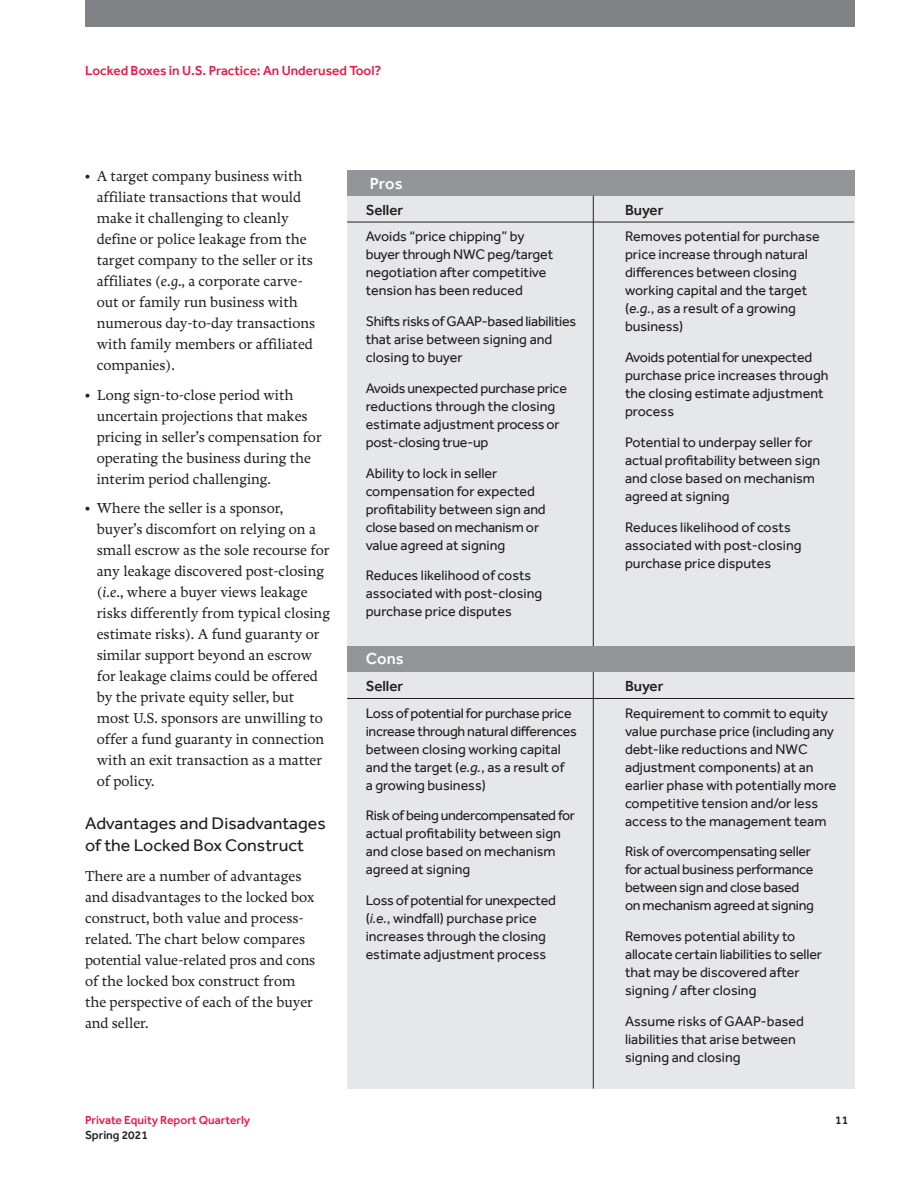
<style>
.page{position:relative;width:918px;height:1188px;background:#fff}
.page>*{position:absolute;margin:0;border:0;box-sizing:border-box;transform-origin:0 0}
._2021_Subheads{font:17.25px/21.8px "Effra";color:#231f20;scale:1.04 1}
._2021_Text_no_indent{font:500 16.5px "Effra";letter-spacing:.01em;color:#fff}
._2021_Text_no_indent-2{font:15px/21px "Freya";color:#231f20}
._2021_Text_no_indent-3{font:500 15px "Effra";color:#231f20}
.AB_2021_Table_Text{font:14.25px/18px "Effra";color:#231f20}
.AB_2021_Table_Text-2{font:14.25px/18px "Effra";letter-spacing:-.02em;color:#231f20}
._2019_Article_Head_c{font:500 13.5px "Effra";color:#ed1845}
.t1{font:500 12px "Effra";color:#ed1845}
.t2{font:500 12px "Effra";color:#231f20}
.s1{font-style:italic}
</style>
<div class="page">
<div style="left:85px;top:0;width:769px;height:27px;background:#808285"></div>
<div style="left:347px;top:187px;width:507px;height:902px;background:#e6e7e9"></div>
<div style="left:347px;top:170px;width:507px;height:26px;background:#939598"></div>
<hr style="left:593px;top:196px;width:1px;height:462px;background:#231f20">
<hr style="left:593px;top:672px;width:1px;height:417px;background:#231f20">
<hr style="left:347px;top:222px;width:507px;height:1px;background:#231f20">
<hr style="left:347px;top:698px;width:507px;height:1px;background:#231f20">
<div style="left:347px;top:646px;width:507px;height:26px;background:#939598"></div>
<p class="_2019_Article_Head_c" style="left:85px;top:62px;width:298px">Locked Boxes in U.S. Practice: An Underused Tool?</p>
<p class="_2021_Text_no_indent-2" style="left:97px;top:166px;width:220px;text-indent:-12px">• A target company business with affiliate transactions that would make it challenging to cleanly define or police leakage from the target company to the seller or its affiliates (<span class="s1">e.g.</span>, a corporate carve&shy;out or family run business with numerous day-to-day transactions with family members or affiliated companies).</p>
<p class="_2021_Text_no_indent-2" style="left:97px;top:385px;width:227px;text-indent:-12px">• Long sign-to-close period with uncertain projections that makes pricing in seller’s compensation for operating the business during the interim period challenging.</p>
<p class="_2021_Text_no_indent-2" style="left:97px;top:498px;width:235px;text-indent:-12px">• Where the seller is a sponsor, buyer’s discomfort on relying on a small escrow as the sole recourse for any leakage discovered post-closing (<span class="s1">i.e.</span>, where a buyer views leakage risks differently from typical closing estimate risks). A fund guaranty or similar support beyond an escrow for leakage claims could be offered by the private equity seller, but most U.S. sponsors are unwilling to offer a fund guaranty in connection with an exit transaction as a matter of policy.</p>
<p class="_2021_Subheads" style="left:85px;top:813px;width:233px">Advantages and Disadvantages of the Locked Box Construct</p>
<p class="_2021_Text_no_indent-2" style="left:85px;top:866px;width:232px">There are a number of advantages and disadvantages to the locked box construct, both value and process&shy;related. The chart below compares potential value-related pros and cons of the locked box construct from the perspective of each of the buyer and seller.</p>
<p class="_2021_Text_no_indent" style="left:370px;top:174px;width:34px">Pros</p>
<p class="_2021_Text_no_indent-3" style="left:366px;top:201px;width:39px">Seller</p>
<p class="AB_2021_Table_Text" style="left:366px;top:227px;width:189px">Avoids “price chipping” by buyer through NWC peg/target negotiation after competitive tension has been reduced</p>
<p class="AB_2021_Table_Text" style="left:366px;top:312px;width:212px">Shifts risks of GAAP-based liabilities that arise between signing and closing to buyer</p>
<p class="AB_2021_Table_Text-2" style="left:366px;top:379px;width:203px">Avoids unexpected purchase price reductions through the closing estimate adjustment process or post-closing true-up</p>
<p class="AB_2021_Table_Text" style="left:366px;top:464px;width:182px">Ability to lock in seller compensation for expected profitability between sign and close based on mechanism or value agreed at signing</p>
<p class="AB_2021_Table_Text" style="left:366px;top:566px;width:178px">Reduces likelihood of costs associated with post-closing purchase price disputes</p>
<p class="_2021_Text_no_indent" style="left:366px;top:649px;width:40px">Cons</p>
<p class="_2021_Text_no_indent-3" style="left:366px;top:677px;width:39px">Seller</p>
<p class="AB_2021_Table_Text-2" style="left:366px;top:704px;width:213px">Loss of potential for purchase price increase through natural differences between closing working capital and the target (<span class="s1">e.g.</span>, as a result of<br>a growing business)</p>
<p class="AB_2021_Table_Text" style="left:366px;top:807px;width:211px">Risk of being undercompensated for actual profitability between sign and close based on mechanism agreed at signing</p>
<p class="AB_2021_Table_Text" style="left:366px;top:891px;width:192px">Loss of potential for unexpected (<span class="s1">i.e.</span>, windfall) purchase price increases through the closing estimate adjustment process</p>
<p class="_2021_Text_no_indent-3" style="left:625px;top:201px;width:40px">Buyer</p>
<p class="AB_2021_Table_Text" style="left:625px;top:227px;width:196px">Removes potential for purchase price increase through natural differences between closing working capital and the target (<span class="s1">e.g.</span>, as a result of a growing business)</p>
<p class="AB_2021_Table_Text" style="left:625px;top:348px;width:205px">Avoids potential for unexpected purchase price increases through the closing estimate adjustment process</p>
<p class="AB_2021_Table_Text" style="left:625px;top:433px;width:197px">Potential to underpay seller for actual profitability between sign and close based on mechanism agreed at signing</p>
<p class="AB_2021_Table_Text" style="left:625px;top:518px;width:178px">Reduces likelihood of costs associated with post-closing purchase price disputes</p>
<p class="_2021_Text_no_indent-3" style="left:625px;top:677px;width:40px">Buyer</p>
<p class="AB_2021_Table_Text" style="left:625px;top:704px;width:213px">Requirement to commit to equity value purchase price (including any debt-like reductions and NWC adjustment components) at an earlier phase with potentially more competitive tension and/or less access to the management team</p>
<p class="AB_2021_Table_Text-2" style="left:625px;top:843px;width:190px">Risk of overcompensating seller for actual business performance between sign and close based on mechanism agreed at signing</p>
<p class="AB_2021_Table_Text" style="left:625px;top:927px;width:198px">Removes potential ability to allocate certain liabilities to seller that may be discovered after signing / after closing</p>
<p class="AB_2021_Table_Text" style="left:625px;top:1012px;width:180px">Assume risks of GAAP-based liabilities that arise between signing and closing</p>
<p class="t1" style="left:85px;top:1112px;width:167px">Private Equity Report Quarterly</p>
<p class="t2" style="left:835px;top:1112px;width:15px">11</p>
<p class="t2" style="left:85px;top:1128px;width:64px">Spring 2021</p>
</div>
